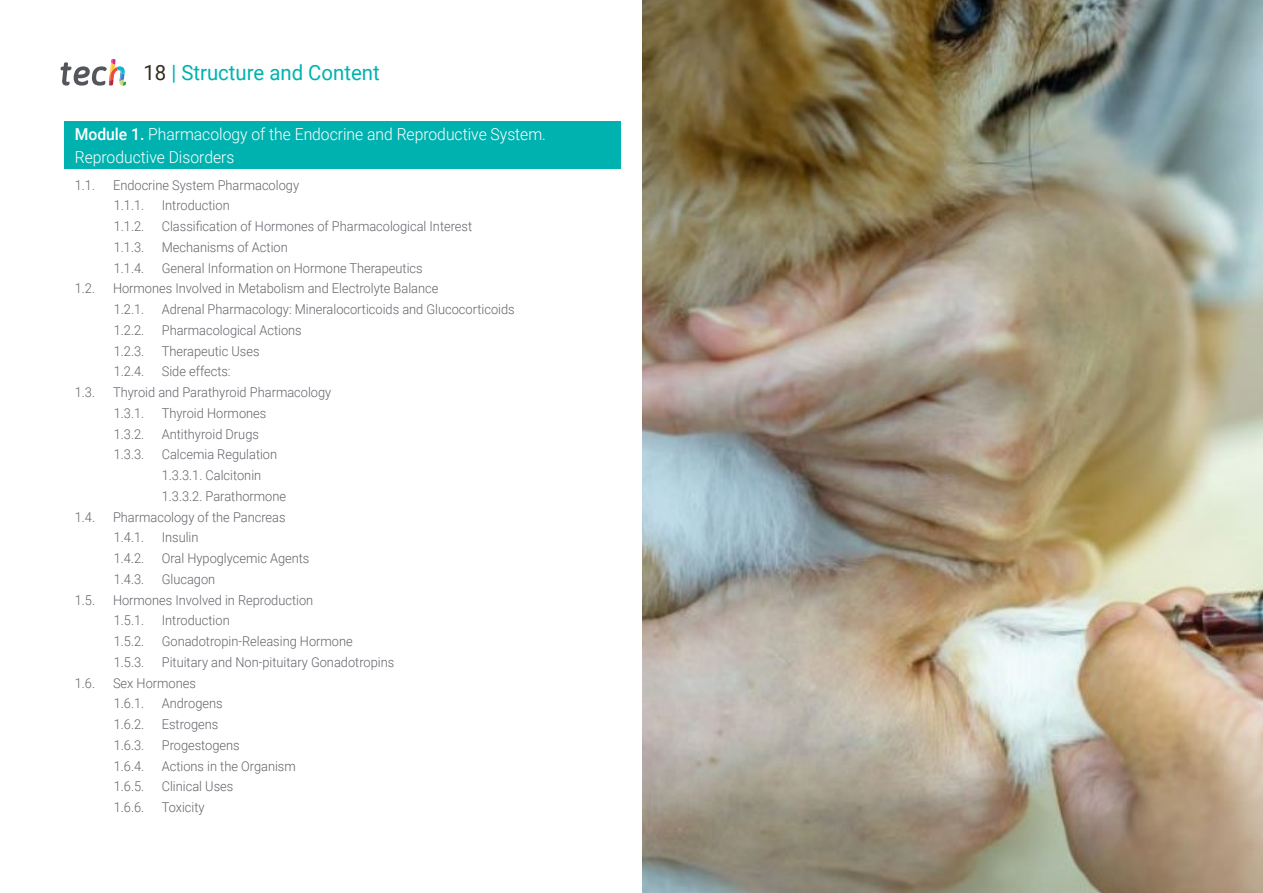
<style>
.page{position:relative;width:1263px;height:893px;background:#fff}
.page>*{position:absolute;margin:0;border:0;box-sizing:border-box;transform-origin:0 0}
.t1{font:21px "Roboto";color:#00b2af}
.t2{font:300 16.5px/22.5px "Roboto";color:#fff;scale:.95 1}
.t3{font:300 13.5px/20.7px "Roboto";color:#61646a;scale:.95 1}
.s1{color:#312e20}
.s2{font-weight:500}
</style>
<div class="page">
<div style="left:64px;top:121px;width:557px;height:48px;background:#00b2af"></div>
<svg style="left:61px;top:59px;width:65px;height:27px"></svg>
<img style="left:642px;top:0;width:621px;height:893px">
<h1 class="t1" style="left:144px;top:57px;width:238px"><span class="s1">18</span> | Structure and Content</h1>
<p class="t2" style="left:75px;top:122px;width:498px"><span class="s2">Module 1.</span> Pharmacology of the Endocrine and Reproductive System.<br>Reproductive Disorders</p>
<p class="t3" style="left:75px;top:174px;width:23px">1.1.</p>
<p class="t3" style="left:113px;top:174px;width:197px">Endocrine System Pharmacology<br>1.1.1.</p>
<p class="t3" style="left:162px;top:195px;width:73px">Introduction</p>
<p class="t3" style="left:114px;top:215px;width:34px">1.1.2.</p>
<p class="t3" style="left:162px;top:215px;width:328px">Classification of Hormones of Pharmacological Interest</p>
<p class="t3" style="left:114px;top:236px;width:34px">1.1.3.</p>
<p class="t3" style="left:162px;top:236px;width:134px">Mechanisms of Action</p>
<p class="t3" style="left:114px;top:257px;width:34px">1.1.4.</p>
<p class="t3" style="left:162px;top:257px;width:276px">General Information on Hormone Therapeutics</p>
<p class="t3" style="left:75px;top:278px;width:23px">1.2.</p>
<p class="t3" style="left:113px;top:278px;width:344px">Hormones Involved in Metabolism and Electrolyte Balance<br>1.2.1.</p>
<p class="t3" style="left:162px;top:298px;width:373px">Adrenal Pharmacology: Mineralocorticoids and Glucocorticoids</p>
<p class="t3" style="left:114px;top:319px;width:34px">1.2.2.</p>
<p class="t3" style="left:162px;top:319px;width:149px">Pharmacological Actions</p>
<p class="t3" style="left:114px;top:340px;width:34px">1.2.3.</p>
<p class="t3" style="left:162px;top:340px;width:104px">Therapeutic Uses</p>
<p class="t3" style="left:114px;top:361px;width:34px">1.2.4.</p>
<p class="t3" style="left:162px;top:361px;width:74px">Side effects:</p>
<p class="t3" style="left:75px;top:381px;width:23px">1.3.</p>
<p class="t3" style="left:113px;top:381px;width:231px">Thyroid and Parathyroid Pharmacology<br>1.3.1.</p>
<p class="t3" style="left:162px;top:402px;width:112px">Thyroid Hormones</p>
<p class="t3" style="left:114px;top:423px;width:34px">1.3.2.</p>
<p class="t3" style="left:162px;top:423px;width:104px">Antithyroid Drugs</p>
<p class="t3" style="left:114px;top:444px;width:34px">1.3.3.</p>
<p class="t3" style="left:162px;top:444px;width:132px">Calcemia Regulation<br>1.3.3.1. Calcitonin<br>1.3.3.2. Parathormone</p>
<p class="t3" style="left:75px;top:506px;width:23px">1.4.</p>
<p class="t3" style="left:113px;top:506px;width:183px">Pharmacology of the Pancreas<br>1.4.1.</p>
<p class="t3" style="left:162px;top:527px;width:40px">Insulin</p>
<p class="t3" style="left:114px;top:547px;width:34px">1.4.2.</p>
<p class="t3" style="left:162px;top:547px;width:157px">Oral Hypoglycemic Agents</p>
<p class="t3" style="left:114px;top:568px;width:34px">1.4.3.</p>
<p class="t3" style="left:162px;top:568px;width:58px">Glucagon</p>
<p class="t3" style="left:75px;top:589px;width:23px">1.5.</p>
<p class="t3" style="left:113px;top:589px;width:212px">Hormones Involved in Reproduction<br>1.5.1.</p>
<p class="t3" style="left:162px;top:610px;width:73px">Introduction</p>
<p class="t3" style="left:114px;top:630px;width:34px">1.5.2.</p>
<p class="t3" style="left:162px;top:630px;width:202px">Gonadotropin-Releasing Hormone</p>
<p class="t3" style="left:114px;top:651px;width:34px">1.5.3.</p>
<p class="t3" style="left:162px;top:651px;width:246px">Pituitary and Non-pituitary Gonadotropins</p>
<p class="t3" style="left:75px;top:672px;width:23px">1.6.</p>
<p class="t3" style="left:113px;top:672px;width:89px">Sex Hormones<br>1.6.1.</p>
<p class="t3" style="left:162px;top:693px;width:66px">Androgens</p>
<p class="t3" style="left:114px;top:713px;width:34px">1.6.2.</p>
<p class="t3" style="left:162px;top:713px;width:61px">Estrogens</p>
<p class="t3" style="left:114px;top:734px;width:34px">1.6.3.</p>
<p class="t3" style="left:162px;top:734px;width:84px">Progestogens</p>
<p class="t3" style="left:114px;top:755px;width:34px">1.6.4.</p>
<p class="t3" style="left:162px;top:755px;width:143px">Actions in the Organism</p>
<p class="t3" style="left:114px;top:776px;width:34px">1.6.5.</p>
<p class="t3" style="left:162px;top:776px;width:77px">Clinical Uses</p>
<p class="t3" style="left:114px;top:796px;width:34px">1.6.6.</p>
<p class="t3" style="left:162px;top:796px;width:47px">Toxicity</p>
</div>
